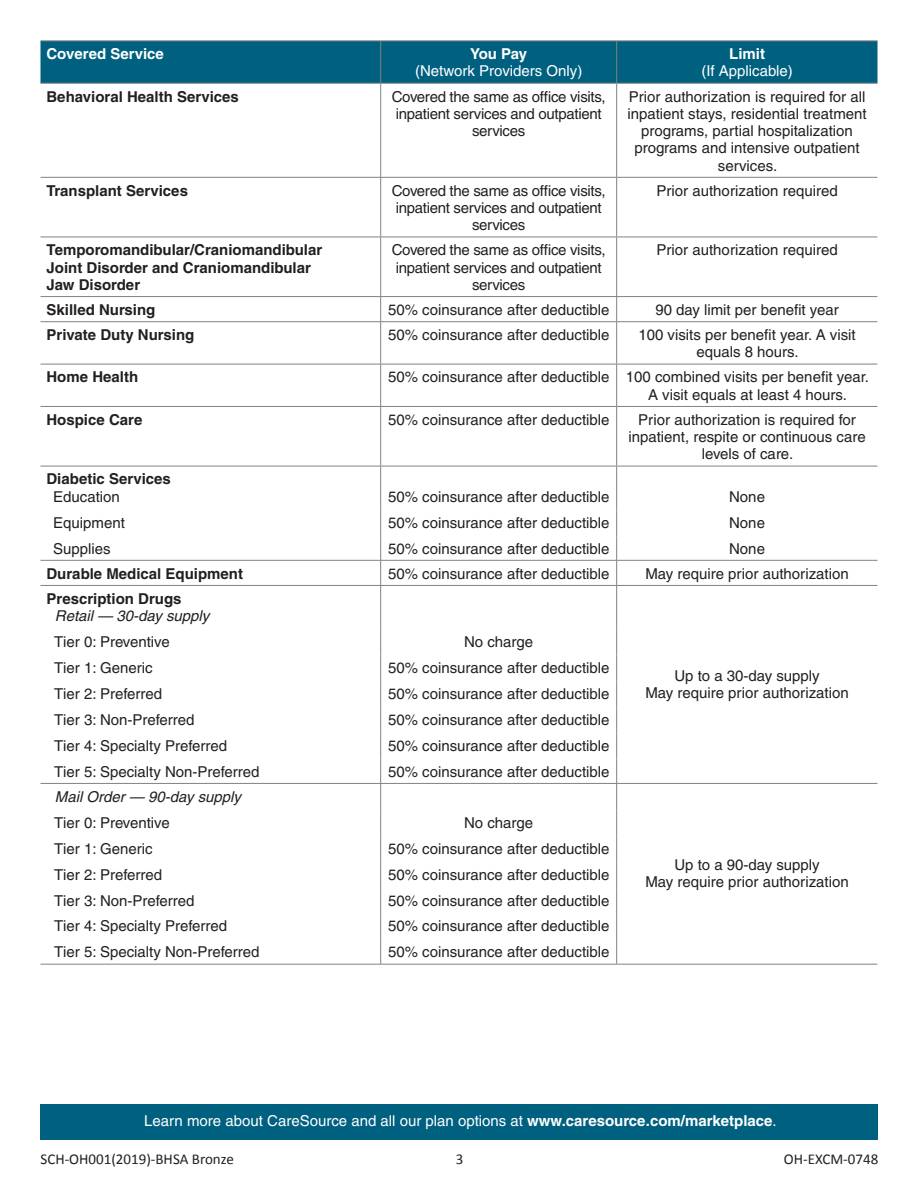
<style>
.page{position:relative;width:918px;height:1188px;background:#fff}
.page>*{position:absolute;margin:0;border:0;box-sizing:border-box;transform-origin:0 0}
.t1{font:15px/17.2px "Helvetica";color:#231f20;text-align:center}
.t2{font:700 15px/17.2px "Helvetica";color:#231f20}
.t3{font:15px/17.2px "Helvetica";letter-spacing:-.02em;color:#231f20;text-align:center}
.t4{font:15px "Helvetica";color:#fff}
.t5{font:italic 15px "Helvetica";color:#231f20}
.t6{font:15px "Calibri";color:#231f20}
.t7{font:700 15px "Helvetica";color:#fff}
.s1{font-weight:700}
</style>
<div class="page">
<div style="left:40px;top:41px;width:838px;height:42px;background:#006080"></div>
<hr style="left:40px;top:40px;width:577px;height:1px;background:#808285">
<hr style="left:380px;top:41px;width:1px;height:42px;background:#808285">
<hr style="left:617px;top:40px;width:261px;height:1px;background:#808285">
<hr style="left:616px;top:41px;width:1px;height:42px;background:#808285">
<hr style="left:40px;top:83px;width:577px;height:1px;background:#808285">
<hr style="left:380px;top:84px;width:1px;height:93px;background:#808285">
<hr style="left:617px;top:83px;width:260px;height:1px;background:#808285">
<hr style="left:616px;top:84px;width:1px;height:93px;background:#808285">
<hr style="left:40px;top:177px;width:577px;height:1px;background:#808285">
<hr style="left:380px;top:178px;width:1px;height:59px;background:#808285">
<hr style="left:617px;top:177px;width:260px;height:1px;background:#808285">
<hr style="left:616px;top:178px;width:1px;height:59px;background:#808285">
<hr style="left:40px;top:237px;width:577px;height:1px;background:#808285">
<hr style="left:380px;top:237px;width:1px;height:59px;background:#808285">
<hr style="left:617px;top:237px;width:260px;height:1px;background:#808285">
<hr style="left:616px;top:237px;width:1px;height:59px;background:#808285">
<hr style="left:40px;top:296px;width:837px;height:1px;background:#808285">
<hr style="left:40px;top:466px;width:837px;height:1px;background:#808285">
<hr style="left:40px;top:560px;width:837px;height:1px;background:#808285">
<svg style="left:380px;top:297px;width:1px;height:24px"></svg>
<svg style="left:616px;top:297px;width:1px;height:24px"></svg>
<hr style="left:40px;top:321px;width:577px;height:1px;background:#808285">
<hr style="left:380px;top:322px;width:1px;height:42px;background:#808285">
<hr style="left:617px;top:321px;width:260px;height:1px;background:#808285">
<hr style="left:616px;top:322px;width:1px;height:42px;background:#808285">
<hr style="left:40px;top:364px;width:577px;height:1px;background:#808285">
<hr style="left:380px;top:364px;width:1px;height:42px;background:#808285">
<hr style="left:617px;top:364px;width:260px;height:1px;background:#808285">
<hr style="left:616px;top:364px;width:1px;height:42px;background:#808285">
<hr style="left:40px;top:406px;width:577px;height:1px;background:#808285">
<hr style="left:380px;top:407px;width:1px;height:59px;background:#808285">
<hr style="left:617px;top:406px;width:260px;height:1px;background:#808285">
<hr style="left:616px;top:407px;width:1px;height:59px;background:#808285">
<hr style="left:616px;top:466px;width:1px;height:44px;background:#808285">
<hr style="left:380px;top:586px;width:1px;height:44px;background:#808285">
<hr style="left:616px;top:586px;width:1px;height:44px;background:#808285">
<svg style="left:380px;top:510px;width:1px;height:75px"></svg>
<svg style="left:616px;top:510px;width:1px;height:75px"></svg>
<hr style="left:40px;top:585px;width:837px;height:1px;background:#808285">
<hr style="left:40px;top:783px;width:837px;height:1px;background:#808285">
<svg style="left:380px;top:630px;width:1px;height:334px"></svg>
<svg style="left:616px;top:630px;width:1px;height:334px"></svg>
<hr style="left:40px;top:964px;width:837px;height:1px;background:#808285">
<hr style="left:380px;top:466px;width:1px;height:44px;background:#808285">
<div style="left:40px;top:1104px;width:838px;height:36px;background:#006080"></div>
<p class="t7" style="left:46px;top:48px;width:119px">Covered Service</p>
<p class="t7" style="left:470px;top:48px;width:58px">You Pay</p>
<p class="t4" style="left:415px;top:66px;width:169px">(Network Providers Only)</p>
<p class="t7" style="left:729px;top:48px;width:37px">Limit</p>
<p class="t4" style="left:701px;top:66px;width:93px">(If Applicable)</p>
<p class="t2" style="left:46px;top:89px;width:194px">Behavioral Health Services</p>
<p class="t3" style="left:392px;top:89px;width:215px">Covered the same as office visits, inpatient services and outpatient services</p>
<p class="t1" style="left:627px;top:89px;width:241px">Prior authorization is required for all inpatient stays, residential treatment programs, partial hospitalization programs and intensive outpatient services.</p>
<p class="t2" style="left:46px;top:183px;width:143px">Transplant Services</p>
<p class="t3" style="left:392px;top:183px;width:215px">Covered the same as office visits, inpatient services and outpatient services</p>
<p class="t1" style="left:656px;top:183px;width:183px">Prior authorization required</p>
<p class="t2" style="left:46px;top:243px;width:277px">Temporomandibular/Craniomandibular<br>Joint Disorder and Craniomandibular<br>Jaw Disorder</p>
<p class="t3" style="left:392px;top:243px;width:215px">Covered the same as office visits, inpatient services and outpatient services</p>
<p class="t1" style="left:656px;top:243px;width:183px">Prior authorization required</p>
<p class="t2" style="left:46px;top:302px;width:110px">Skilled Nursing</p>
<p class="t1" style="left:388px;top:302px;width:223px">50% coinsurance after deductible</p>
<p class="t1" style="left:655px;top:302px;width:185px">90 day limit per benefit year</p>
<p class="t2" style="left:46px;top:328px;width:149px">Private Duty Nursing</p>
<p class="t1" style="left:388px;top:328px;width:223px">50% coinsurance after deductible</p>
<p class="t1" style="left:638px;top:328px;width:219px">100 visits per benefit year. A visit equals 8 hours.</p>
<p class="t2" style="left:46px;top:370px;width:93px">Home Health</p>
<p class="t1" style="left:648px;top:370px;width:223px;text-align:left;text-indent:-260px">50% coinsurance after deductible 100 combined visits per benefit year.<br>A visit equals at least 4 hours.</p>
<p class="t2" style="left:46px;top:412px;width:97px">Hospice Care</p>
<p class="t1" style="left:388px;top:412px;width:223px">50% coinsurance after deductible</p>
<p class="t1" style="left:628px;top:412px;width:239px">Prior authorization is required for inpatient, respite or continuous care levels of care.</p>
<p class="t2" style="left:46px;top:472px;width:126px">Diabetic Services</p>
<p class="t1" style="left:53px;top:489px;width:68px">Education</p>
<p class="t1" style="left:388px;top:489px;width:223px">50% coinsurance after deductible</p>
<p class="t1" style="left:729px;top:489px;width:37px">None</p>
<p class="t1" style="left:53px;top:515px;width:73px">Equipment</p>
<p class="t1" style="left:388px;top:515px;width:223px">50% coinsurance after deductible</p>
<p class="t1" style="left:729px;top:515px;width:37px">None</p>
<p class="t1" style="left:53px;top:541px;width:59px">Supplies</p>
<p class="t1" style="left:388px;top:541px;width:223px">50% coinsurance after deductible</p>
<p class="t1" style="left:729px;top:541px;width:37px">None</p>
<p class="t2" style="left:46px;top:566px;width:198px">Durable Medical Equipment</p>
<p class="t1" style="left:388px;top:566px;width:223px">50% coinsurance after deductible</p>
<p class="t1" style="left:645px;top:566px;width:205px">May require prior authorization</p>
<p class="t2" style="left:46px;top:591px;width:137px">Prescription Drugs</p>
<p class="t5" style="left:55px;top:610px;width:156px">Retail — 30-day supply</p>
<p class="t1" style="left:54px;top:635px;width:117px">Tier 0: Preventive</p>
<p class="t1" style="left:464px;top:635px;width:71px">No charge</p>
<p class="t1" style="left:54px;top:660px;width:100px">Tier 1: Generic</p>
<p class="t1" style="left:388px;top:660px;width:223px">50% coinsurance after deductible</p>
<p class="t1" style="left:54px;top:686px;width:110px">Tier 2: Preferred</p>
<p class="t1" style="left:388px;top:686px;width:223px">50% coinsurance after deductible</p>
<p class="t1" style="left:54px;top:712px;width:142px">Tier 3: Non-Preferred</p>
<p class="t1" style="left:388px;top:712px;width:223px">50% coinsurance after deductible</p>
<p class="t1" style="left:54px;top:738px;width:175px">Tier 4: Specialty Preferred</p>
<p class="t1" style="left:388px;top:738px;width:223px">50% coinsurance after deductible</p>
<p class="t1" style="left:54px;top:764px;width:207px">Tier 5: Specialty Non-Preferred</p>
<p class="t1" style="left:388px;top:764px;width:223px">50% coinsurance after deductible</p>
<p class="t5" style="left:55px;top:791px;width:188px">Mail Order — 90-day supply</p>
<p class="t1" style="left:54px;top:815px;width:117px">Tier 0: Preventive</p>
<p class="t1" style="left:464px;top:815px;width:71px">No charge</p>
<p class="t1" style="left:54px;top:841px;width:100px">Tier 1: Generic</p>
<p class="t1" style="left:388px;top:841px;width:223px">50% coinsurance after deductible</p>
<p class="t1" style="left:54px;top:867px;width:110px">Tier 2: Preferred</p>
<p class="t1" style="left:388px;top:867px;width:223px">50% coinsurance after deductible</p>
<p class="t1" style="left:54px;top:893px;width:142px">Tier 3: Non-Preferred</p>
<p class="t1" style="left:388px;top:893px;width:223px">50% coinsurance after deductible</p>
<p class="t1" style="left:54px;top:919px;width:175px">Tier 4: Specialty Preferred</p>
<p class="t1" style="left:388px;top:919px;width:223px">50% coinsurance after deductible</p>
<p class="t1" style="left:54px;top:945px;width:207px">Tier 5: Specialty Non-Preferred</p>
<p class="t1" style="left:388px;top:945px;width:223px">50% coinsurance after deductible</p>
<p class="t1" style="left:645px;top:668px;width:205px">Up to a 30-day supply<br>May require prior authorization</p>
<p class="t1" style="left:645px;top:858px;width:205px">Up to a 90-day supply<br>May require prior authorization</p>
<p class="t4" style="left:144px;top:1116px;width:634px">Learn more about CareSource and all our plan options at <span class="s1">www.caresource.com/marketplace</span>.</p>
<p class="t6" style="left:41px;top:1153px;width:195px">SCH-OH001(2019)-BHSA Bronze</p>
<p class="t6" style="left:456px;top:1153px;width:9px">3</p>
<p class="t6" style="left:784px;top:1153px;width:96px">OH-EXCM-0748</p>
</div>
